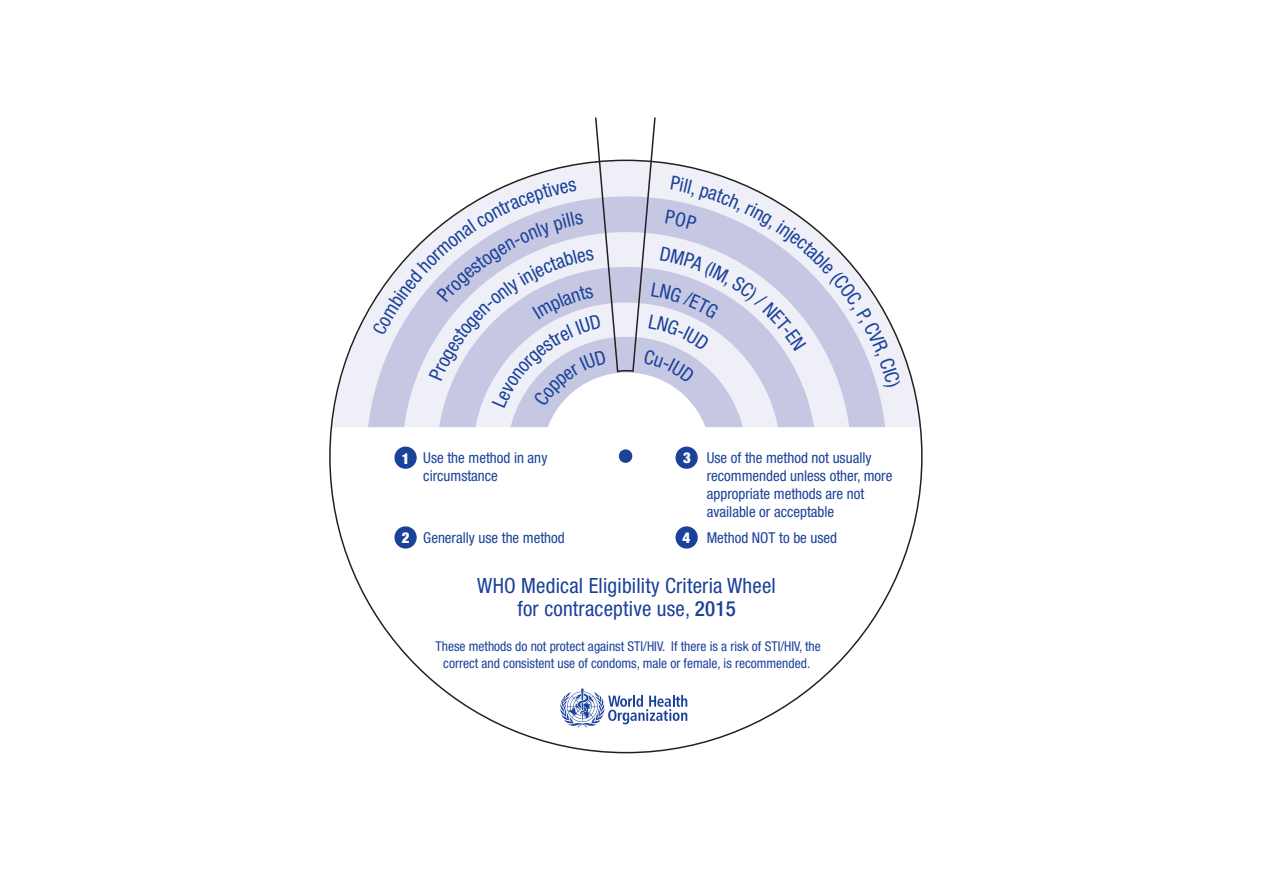
<style>
.page{position:relative;width:1263px;height:893px;background:#fff}
.page>*{position:absolute;margin:0;border:0;box-sizing:border-box;transform-origin:0 0}
.t1{font:condensed 21px/22.5px "Helvetica Neue LT Std";letter-spacing:.01em;color:#1b4299;text-align:center}
.t2{font:condensed 15px/18px "Helvetica Neue LT Std";color:#1b4299}
.t3{font:900 condensed 15px "Helvetica Neue LT Std";color:#fff}
.t4{font:condensed 13.5px/16.5px "Helvetica Neue LT Std";color:#1b4299;text-align:center}
.s1{font-weight:900;color:#fff}
.s2{font-weight:500}
</style>
<div class="page">
<svg style="left:409px;top:659px;width:434px;height:95px"></svg>
<svg style="left:329px;top:303px;width:593px;height:356px"></svg>
<svg style="left:559px;top:688px;width:128px;height:39px"></svg>
<svg style="left:372px;top:117px;width:529px;height:435px"></svg>
<p class="t3" style="left:402px;top:449px;width:9px">1</p>
<p class="t2" style="left:423px;top:448px;width:126px">Use the method in any circumstance</p>
<p class="t2" style="left:707px;top:448px;width:187px">Use of the method not usually recommended unless other, more appropriate methods are not available or acceptable</p>
<p class="t3" style="left:683px;top:449px;width:9px">3</p>
<p class="t2" style="left:402px;top:529px;width:165px"><span class="s1">2</span> Generally use the method</p>
<p class="t2" style="left:683px;top:529px;width:156px"><span class="s1">4</span> Method NOT to be used</p>
<h1 class="t1" style="left:477px;top:574px;width:300px">WHO Medical Eligibility Criteria Wheel for contraceptive use, <span class="s2">2015</span></h1>
<p class="t4" style="left:436px;top:638px;width:387px">These methods do not protect against STI/HIV. If there is a risk of STI/HIV, the correct and consistent use of condoms, male or female, is recommended.</p>
</div>
